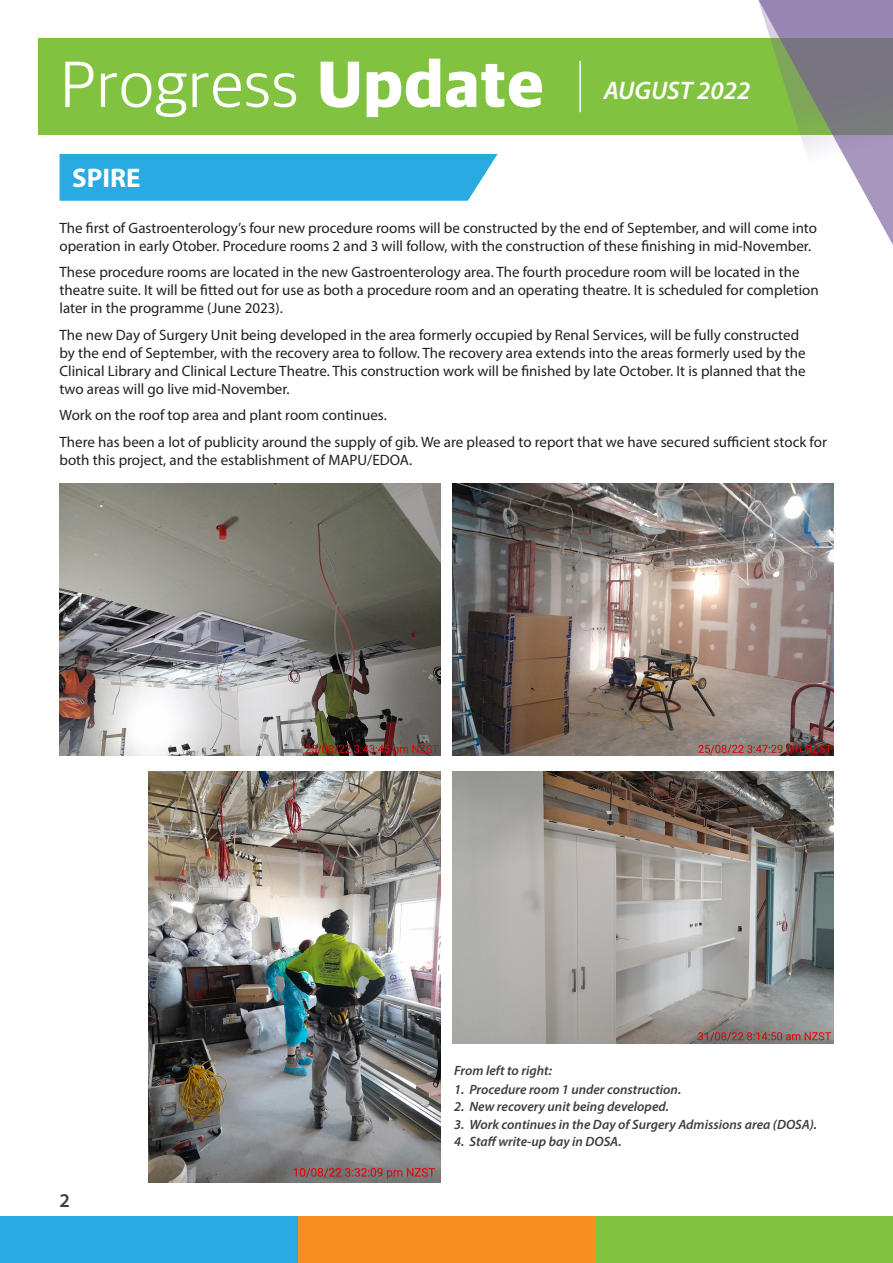
<style>
.page{position:relative;width:893px;height:1263px;background:#fff}
.page>*{position:absolute;margin:0;border:0;box-sizing:border-box;transform-origin:0 0}
.t1{font:300 67.5px "Apple SD Gothic Neo";color:#fff}
.t2{font:700 27px "Myriad Pro";color:#fff}
.t3{font:italic 600 25.5px "Myriad Pro";color:#fff}
.t4{font:600 19.5px "Myriad Pro";color:#3e3e3f}
.t5{font:15px/18px "Myriad Pro";color:#231f20}
.t6{font:italic 600 13.5px "Myriad Pro";color:#3e3e3f}
.s1{font-weight:800}
</style>
<div class="page">
<div style="left:0;top:1216px;width:298px;height:47px;background:#29abe2"></div>
<div style="left:298px;top:1216px;width:298px;height:47px;background:#f68f1e"></div>
<div style="left:596px;top:1216px;width:297px;height:47px;background:#81c340"></div>
<div style="left:38px;top:38px;width:855px;height:96px;background:#81c340"></div>
<hr style="left:579px;top:61px;width:2px;height:51px;background:#fff">
<svg style="left:758px;top:0;width:135px;height:245px"></svg>
<div style="left:60px;top:154px;width:438px;height:47px;background:#29abe2"></div>
<img style="left:60px;top:484px;width:380px;height:272px">
<img style="left:453px;top:484px;width:380px;height:272px">
<img style="left:452px;top:771px;width:381px;height:272px">
<img style="left:149px;top:771px;width:291px;height:412px">
<h1 class="t1" style="left:60px;top:49px;width:486px">Progress <span class="s1">Update</span></h1>
<h3 class="t3" style="left:604px;top:74px;width:148px">AUGUST 2022</h3>
<h2 class="t2" style="left:72px;top:161px;width:70px">SPIRE</h2>
<p class="t5" style="left:60px;top:218px;width:759px">The first of Gastroenterology’s four new procedure rooms will be constructed by the end of September, and will come into operation in early Otober. Procedure rooms 2 and 3 will follow, with the construction of these finishing in mid-November.</p>
<p class="t5" style="left:60px;top:263px;width:761px">These procedure rooms are located in the new Gastroenterology area. The fourth procedure room will be located in the theatre suite. It will be fitted out for use as both a procedure room and an operating theatre. It is scheduled for completion later in the programme (June 2023).</p>
<p class="t5" style="left:60px;top:325px;width:748px">The new Day of Surgery Unit being developed in the area formerly occupied by Renal Services, will be fully constructed by the end of September, with the recovery area to follow. The recovery area extends into the areas formerly used by the Clinical Library and Clinical Lecture Theatre. This construction work will be finished by late October. It is planned that the two areas will go live mid-November.</p>
<p class="t5" style="left:60px;top:402px;width:769px;line-height:26.5px">Work on the roof top area and plant room continues.<br>There has been a lot of publicity around the supply of gib. We are pleased to report that we have secured sufficient stock for</p>
<p class="t5" style="left:60px;top:450px;width:354px">both this project, and the establishment of MAPU/EDOA.</p>
<h3 class="t4" style="left:60px;top:1188px;width:12px">2</h3>
<p class="t6" style="left:454px;top:1062px;width:99px">From left to right:</p>
<p class="t6" style="left:454px;top:1081px;width:228px">1. Procedure room 1 under construction.</p>
<p class="t6" style="left:454px;top:1098px;width:216px">2. New recovery unit being developed.</p>
<p class="t6" style="left:454px;top:1115px;width:364px">3. Work continues in the Day of Surgery Admissions area (DOSA).</p>
<p class="t6" style="left:454px;top:1132px;width:169px">4. Staff write-up bay in DOSA.</p>
</div>
